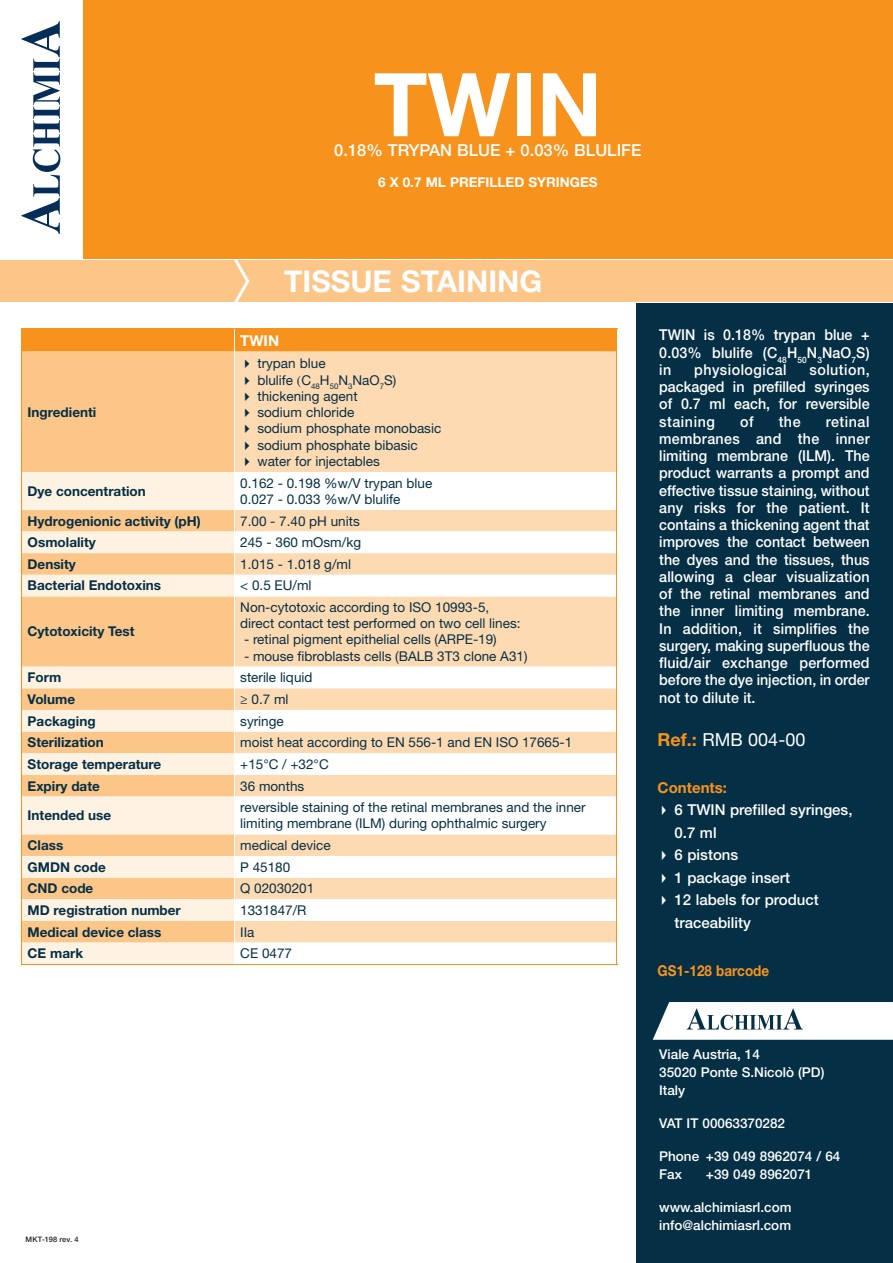
<style>
.page{position:relative;width:893px;height:1263px;background:#fff}
.page>*{position:absolute;margin:0;border:0;box-sizing:border-box;transform-origin:0 0}
.t1{font:700 88.2px "Helvetica Neue LT Std";color:#fff}
.t2{font:700 30px "Helvetica Neue LT Std";color:#fff}
.t3{font:18px "Helvetica Neue LT Std";color:#fff}
.t4{font:500 16.5px "Helvetica Neue LT Std";color:#fff}
.t5{font:500 15px/17.2px "Helvetica Neue LT Std";color:#fff;text-align:justify;scale:.95 1}
.t6{font:500 15px/22.5px "Helvetica Neue LT Std";color:#fff}
.t7{font:700 15px "Helvetica Neue LT Std";color:#f7931d;scale:.9 1}
.t8{font:500 15px "Helvetica Neue LT Std";letter-spacing:.035em;color:#fff;scale:.95 1}
.t9{font:700 15px "Helvetica Neue LT Std";color:#f7931d}
.t10{font:700 15px "Helvetica Neue LT Std";color:#fff}
.t11{font:13.5px/16.2px "Helvetica Neue LT Std";color:#052f45}
.t12{font:700 13.5px "Helvetica Neue LT Std";color:#052f45}
.t13{font:500 13.5px/18px "Helvetica Neue LT Std";color:#fff}
.t14{font:700 13.5px "Helvetica Neue LT Std";color:#fff}
.t15{font:500 7.5px "Helvetica Neue LT Std";letter-spacing:.025em;color:#231f20}
.s1{font-family:"Times"}
.s2{font-weight:700;color:#f7931d}
</style>
<div class="page">
<div style="left:637px;top:303px;width:256px;height:960px;background:#052f45"></div>
<svg style="left:653px;top:1002px;width:240px;height:38px;background:#e2e7e9"></svg>
<svg style="left:21px;top:21px;width:39px;height:213px"></svg>
<div style="left:84px;top:0;width:809px;height:259px;background:#f7931d"></div>
<div style="left:0;top:261px;width:893px;height:41px;background:#fdc689"></div>
<svg style="left:234px;top:260px;width:15px;height:42px"></svg>
<div style="left:22px;top:352px;width:212px;height:120px;background:#fdc689"></div>
<div style="left:235px;top:352px;width:382px;height:120px;background:#fedab3"></div>
<svg style="left:22px;top:472px;width:212px;height:492px;background:#fddcb7"></svg>
<svg style="left:235px;top:472px;width:382px;height:492px"></svg>
<hr style="left:21px;top:328px;width:213px;height:1px;background:#f7931d">
<hr style="left:234px;top:328px;width:383px;height:1px;background:#f7931d">
<hr style="left:21px;top:352px;width:1px;height:120px;background:#f7931d">
<hr style="left:617px;top:352px;width:1px;height:120px;background:#f7931d">
<hr style="left:21px;top:472px;width:1px;height:38px;background:#f7931d">
<hr style="left:617px;top:472px;width:1px;height:38px;background:#f7931d">
<svg style="left:21px;top:510px;width:1px;height:86px"></svg>
<hr style="left:21px;top:596px;width:1px;height:71px;background:#f7931d">
<hr style="left:617px;top:596px;width:1px;height:71px;background:#f7931d">
<svg style="left:21px;top:667px;width:1px;height:129px"></svg>
<hr style="left:21px;top:796px;width:1px;height:38px;background:#f7931d">
<hr style="left:617px;top:796px;width:1px;height:38px;background:#f7931d">
<svg style="left:21px;top:834px;width:1px;height:130px"></svg>
<hr style="left:21px;top:964px;width:213px;height:1px;background:#f7931d">
<hr style="left:234px;top:964px;width:383px;height:1px;background:#f7931d">
<div style="left:21px;top:329px;width:596px;height:23px;background:#f7931d"></div>
<svg style="left:298px;top:651px;width:6px;height:10px"></svg>
<h1 class="t1" style="left:374px;top:50px;width:230px">TWIN</h1>
<p class="t4" style="left:334px;top:140px;width:309px">0.18% TRYPAN BLUE + 0.03% BLULIFE</p>
<p class="t14" style="left:378px;top:174px;width:221px">6 X 0.7 ML PREFILLED SYRINGES</p>
<h2 class="t2" style="left:284px;top:263px;width:260px">TISSUE STAINING</h2>
<p class="t12" style="left:28px;top:403px;width:70px">Ingredienti</p>
<p class="t10" style="left:240px;top:331px;width:40px">TWIN</p>
<p class="t11" style="left:240px;top:355px;width:87px">✔ trypan blue</p>
<p class="t11" style="left:240px;top:372px;width:158px">✔ blulife <span class="s1">(</span>C<sub>48</sub>H<sub>50</sub>N<sub>3</sub>NaO<sub>7</sub>S)</p>
<p class="t11" style="left:240px;top:388px;width:119px">✔ thickening agent</p>
<p class="t11" style="left:240px;top:404px;width:116px">✔ sodium chloride</p>
<p class="t11" style="left:240px;top:420px;width:203px">✔ sodium phosphate monobasic</p>
<p class="t11" style="left:240px;top:437px;width:179px">✔ sodium phosphate bibasic</p>
<p class="t11" style="left:240px;top:453px;width:141px">✔ water for injectables</p>
<p class="t12" style="left:28px;top:483px;width:120px">Dye concentration</p>
<p class="t11" style="left:240px;top:475px;width:194px">0.162 - 0.198 %w/V trypan blue<br>0.027 - 0.033 %w/V blulife</p>
<p class="t12" style="left:28px;top:512px;width:175px">Hydrogenionic activity (pH)</p>
<p class="t11" style="left:240px;top:512px;width:121px">7.00 - 7.40 pH units</p>
<p class="t12" style="left:28px;top:534px;width:70px">Osmolality</p>
<p class="t11" style="left:240px;top:534px;width:122px">245 - 360 mOsm/kg</p>
<p class="t12" style="left:28px;top:556px;width:50px">Density</p>
<p class="t11" style="left:240px;top:556px;width:112px">1.015 - 1.018 g/ml</p>
<p class="t12" style="left:28px;top:577px;width:135px">Bacterial Endotoxins</p>
<p class="t11" style="left:240px;top:577px;width:73px">&lt; 0.5 EU/ml</p>
<p class="t12" style="left:28px;top:623px;width:108px">Cytotoxicity Test</p>
<p class="t11" style="left:240px;top:599px;width:282px">Non-cytotoxic according to ISO 10993-5, direct contact test performed on two cell lines:</p>
<p class="t11" style="left:244px;top:631px;width:254px">- retinal pigment epithelial cells (ARPE-19)</p>
<p class="t11" style="left:244px;top:648px;width:285px">- mouse broblasts cells (BALB 3T3 clone A31)</p>
<p class="t12" style="left:28px;top:669px;width:35px">Form</p>
<p class="t11" style="left:240px;top:669px;width:74px">sterile liquid</p>
<p class="t12" style="left:28px;top:691px;width:49px">Volume</p>
<p class="t11" style="left:240px;top:691px;width:50px">≥ 0.7 ml</p>
<p class="t12" style="left:28px;top:712px;width:69px">Packaging</p>
<p class="t11" style="left:240px;top:712px;width:45px">syringe</p>
<p class="t12" style="left:28px;top:734px;width:78px">Sterilization</p>
<p class="t11" style="left:240px;top:734px;width:334px">moist heat according to EN 556-1 and EN ISO 17665-1</p>
<p class="t12" style="left:28px;top:756px;width:135px">Storage temperature</p>
<p class="t11" style="left:240px;top:756px;width:90px">+15°C / +32°C</p>
<p class="t12" style="left:28px;top:777px;width:74px">Expiry date</p>
<p class="t11" style="left:240px;top:777px;width:66px">36 months</p>
<p class="t12" style="left:28px;top:807px;width:85px">Intended use</p>
<p class="t11" style="left:240px;top:799px;width:347px">reversible staining of the retinal membranes and the inner limiting membrane (ILM) during ophthalmic surgery</p>
<p class="t12" style="left:28px;top:837px;width:37px">Class</p>
<p class="t11" style="left:240px;top:837px;width:92px">medical device</p>
<p class="t12" style="left:28px;top:858px;width:80px">GMDN code</p>
<p class="t11" style="left:240px;top:858px;width:52px">P 45180</p>
<p class="t12" style="left:28px;top:880px;width:67px">CND code</p>
<p class="t11" style="left:240px;top:880px;width:76px">Q 02030201</p>
<p class="t12" style="left:28px;top:902px;width:155px">MD registration number</p>
<p class="t11" style="left:240px;top:902px;width:68px">1331847/R</p>
<p class="t12" style="left:28px;top:923px;width:135px">Medical device class</p>
<p class="t11" style="left:240px;top:923px;width:16px">IIa</p>
<p class="t12" style="left:28px;top:945px;width:57px">CE mark</p>
<p class="t11" style="left:240px;top:945px;width:53px">CE 0477</p>
<p class="t15" style="left:26px;top:1234px;width:55px">MKT-198 rev. 4</p>
<p class="t5" style="left:659px;top:326px;width:223px">TWIN is 0.18% trypan blue + 0.03% blulife (C<sub>48</sub>H<sub>50</sub>N<sub>3</sub>NaO<sub>7</sub>S) in</p>
<p class="t5" style="left:659px;top:361px;width:223px;text-indent:150px">solution, packaged in prefilled syringes of 0.7 ml each, for reversible staining</p>
<p class="t8" style="left:694px;top:361px;width:99px">physiological</p>
<p class="t5" style="left:659px;top:412px;width:223px;text-indent:167px">retinal membranes and the inner limiting membrane (ILM). The product warrants a prompt and effective tissue staining, without any risks for the patient. It contains a thickening agent that improves the contact between the dyes and the tissues, thus allowing a clear visualization of the retinal membranes and the inner limiting membrane.<br>In addition, it simplifies the surgery, making superfluous the fluid/air exchange performed before the dye injection, in order not to dilute it.</p>
<p class="t5" style="left:740px;top:412px;width:16px">of</p>
<p class="t5" style="left:779px;top:412px;width:25px">the</p>
<h3 class="t3" style="left:658px;top:729px;width:149px"><span class="s2">Ref.:</span> RMB 004-00</h3>
<p class="t9" style="left:658px;top:778px;width:71px">Contents:</p>
<p class="t6" style="left:674px;top:799px;width:180px;text-indent:-17px">✔ 6 TWIN prefilled syringes,<br>0.7 ml</p>
<p class="t6" style="left:658px;top:844px;width:82px">✔ 6 pistons</p>
<p class="t6" style="left:658px;top:866px;width:134px">✔ 1 package insert</p>
<p class="t6" style="left:674px;top:889px;width:146px;text-indent:-17px">✔ 12 labels for product traceability</p>
<p class="t7" style="left:658px;top:961px;width:126px">GS1-128 barcode</p>
<p class="t13" style="left:659px;top:1045px;width:167px">Viale Austria, 14<br>35020 Ponte S.Nicolò (PD)<br>Italy</p>
<p class="t13" style="left:659px;top:1114px;width:127px">VAT IT 00063370282</p>
<p class="t13" style="left:659px;top:1147px;width:183px">Phone +39 049 8962074 / 64<br>Fax</p>
<p class="t13" style="left:706px;top:1165px;width:108px">+39 049 8962071</p>
<p class="t13" style="left:659px;top:1198px;width:134px">www.alchimiasrl.com info@alchimiasrl.com</p>
</div>
